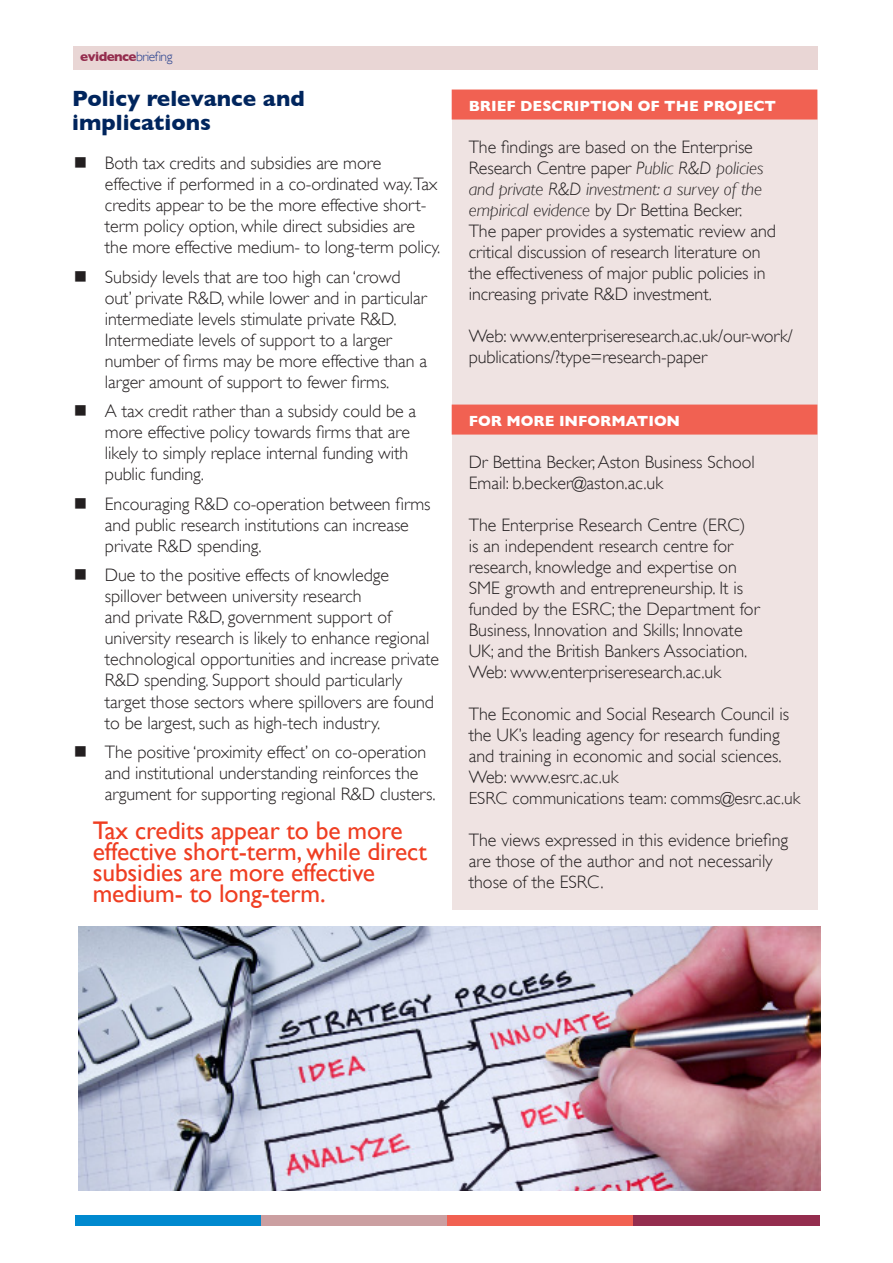
<style>
.page{position:relative;width:893px;height:1263px;background:#fff}
.page>*{position:absolute;margin:0;border:0;box-sizing:border-box;transform-origin:0 0}
.pull_out_text{font:25.5px/21px "Gill Sans";letter-spacing:-.005em;color:#ef3e22}
.sub_head{font:700 22.5px/24px "Gill Sans";color:#00255d}
.Bullet_point_text{font:300 18px/21px "Gill Sans";letter-spacing:-.005em;color:#231f20}
.indented_text{font:300 18px/21px "Gill Sans";color:#231f20}
.indented_text-2{font:300 17.85px "Gill Sans";color:#231f20}
.indented_text-3{font:300 17.55px "Gill Sans";color:#231f20}
.Red_Bar_text{font:700 15px "Gill Sans";color:#fff}
.t1{font:700 13.5px "Gill Sans";letter-spacing:-.04em;color:#942d4e}
.s1{font-weight:300;color:#253f8e}
.s2{font-style:italic}
</style>
<div class="page">
<div style="left:73px;top:46px;width:744px;height:24px;background:#e9d6d5"></div>
<div style="left:452px;top:100px;width:365px;height:810px;background:#efe3e2"></div>
<div style="left:452px;top:90px;width:365px;height:30px;background:#f16152"></div>
<div style="left:452px;top:405px;width:365px;height:30px;background:#f16152"></div>
<div style="left:75px;top:1215px;width:186px;height:11px;background:#0089cf"></div>
<div style="left:261px;top:1215px;width:187px;height:11px;background:#cb9fa1"></div>
<div style="left:447px;top:1215px;width:186px;height:11px;background:#f16152"></div>
<div style="left:633px;top:1215px;width:186px;height:11px;background:#942d4e"></div>
<img style="left:79px;top:927px;width:742px;height:264px">
<p class="t1" style="left:80px;top:49px;width:94px">evidence<span class="s1">briefing</span></p>
<p class="sub_head" style="left:72px;top:86px;width:234px">Policy relevance and implications</p>
<p class="Bullet_point_text" style="left:105px;top:153px;width:337px;text-indent:-31px">■ Both tax credits and subsidies are more effective if performed in a co-ordinated way.Tax credits appear to be the more effective short&shy;term policy option, while direct subsidies are the more effective medium- to long-term policy.</p>
<p class="Bullet_point_text" style="left:105px;top:266px;width:324px;text-indent:-31px">■ Subsidy levels that are too high can ‘crowd out’ private R&amp;D, while lower and in particular intermediate levels stimulate private R&amp;D.<br>Intermediate levels of support to a larger number of firms may be more effective than a larger amount of support to fewer firms.</p>
<p class="Bullet_point_text" style="left:105px;top:401px;width:313px;text-indent:-31px">■ A tax credit rather than a subsidy could be a more effective policy towards firms that are likely to simply replace internal funding with public funding.</p>
<p class="Bullet_point_text" style="left:105px;top:493px;width:327px;text-indent:-31px">■ Encouraging R&amp;D co-operation between firms and public research institutions can increase private R&amp;D spending.</p>
<p class="Bullet_point_text" style="left:105px;top:565px;width:336px;text-indent:-31px">■ Due to the positive effects of knowledge spillover between university research<br>and private R&amp;D, government support of university research is likely to enhance regional technological opportunities and increase private R&amp;D spending. Support should particularly target those sectors where spillovers are found to be largest, such as high-tech industry.</p>
<p class="Bullet_point_text" style="left:105px;top:741px;width:332px;text-indent:-31px">■ The positive ‘proximity effect’ on co-operation and institutional understanding reinforces the argument for supporting regional R&amp;D clusters.</p>
<p class="pull_out_text" style="left:93px;top:819px;width:336px">Tax credits appear to be more effective short-term, while direct subsidies are more effective medium- to long-term.</p>
<p class="Red_Bar_text" style="left:469px;top:97px;width:309px">BRIEF DESCRIPTION OF THE PROJECT</p>
<p class="indented_text" style="left:469px;top:136px;width:309px">The findings are based on the Enterprise Research Centre paper <span class="s2">Public R&amp;D policies and private R&amp;D investment: a survey of the empirical evidence</span> by Dr Bettina Becker.<br>The paper provides a systematic review and critical discussion of research literature on the effectiveness of major public policies in increasing private R&amp;D investment.</p>
<p class="indented_text" style="left:469px;top:325px;width:326px">Web: www.enterpriseresearch.ac.uk/our-work/ publications/?type=research-paper</p>
<p class="Red_Bar_text" style="left:469px;top:412px;width:213px">FOR MORE INFORMATION</p>
<p class="indented_text-2" style="left:469px;top:452px;width:288px">Dr Bettina Becker, Aston Business School</p>
<p class="indented_text" style="left:469px;top:472px;width:196px">Email: b.becker@aston.ac.uk</p>
<p class="indented_text" style="left:469px;top:514px;width:292px">The Enterprise Research Centre (ERC) is an independent research centre for research, knowledge and expertise on SME growth and entrepreneurship. It is funded by the ESRC; the Department for Business, Innovation and Skills; Innovate UK; and the British Bankers Association.<br>Web: www.enterpriseresearch.ac.uk</p>
<p class="indented_text" style="left:469px;top:703px;width:322px">The Economic and Social Research Council is the UK’s leading agency for research funding and training in economic and social sciences.<br>Web: www.esrc.ac.uk</p>
<p class="indented_text-3" style="left:469px;top:788px;width:333px">ESRC communications team: comms@esrc.ac.uk</p>
<p class="indented_text" style="left:469px;top:829px;width:321px">The views expressed in this evidence briefing are those of the author and not necessarily those of the ESRC.</p>
</div>
